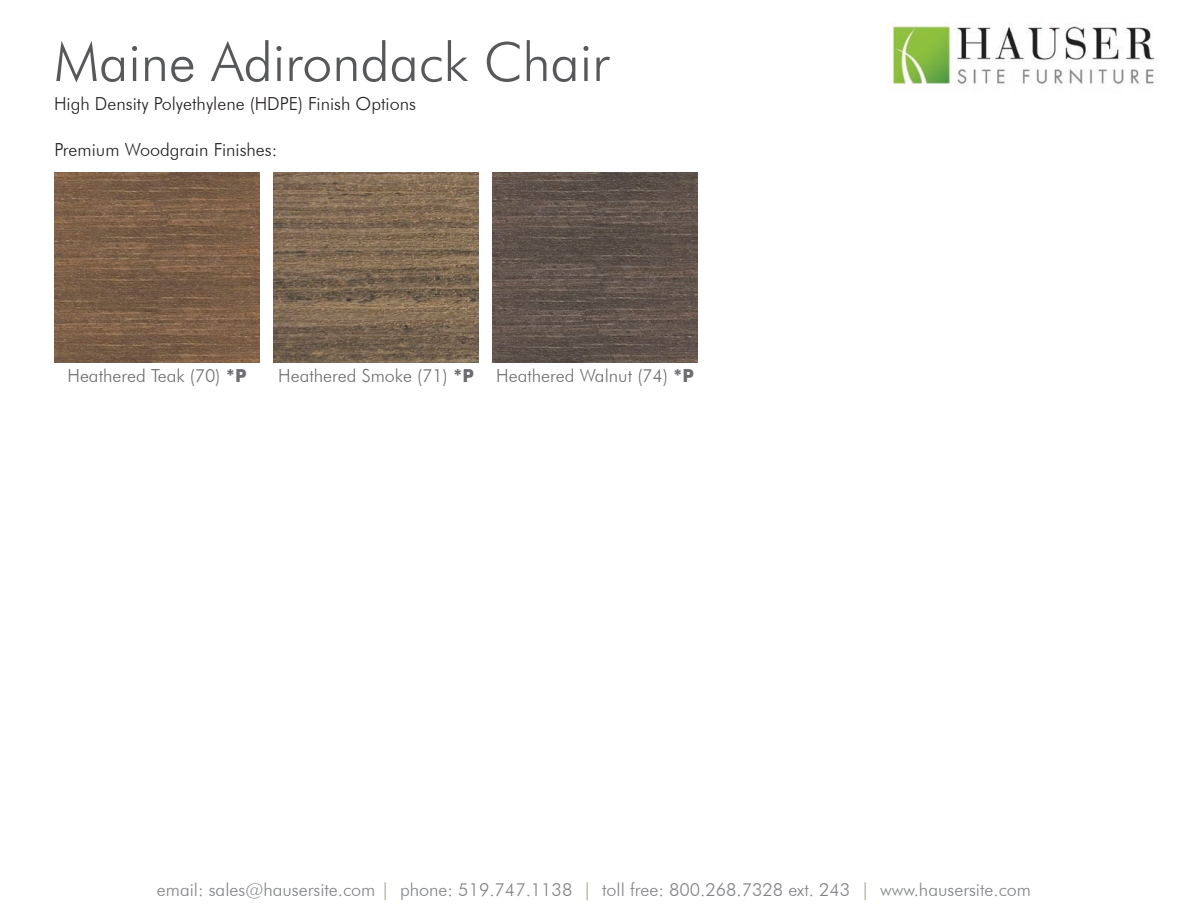
<style>
.page{position:relative;width:1188px;height:918px;background:#fff}
.page>*{position:absolute;margin:0;border:0;box-sizing:border-box;transform-origin:0 0}
.t1{font:300 54px "Futura BT";color:#57585a}
.t2{font:300 18px "Futura BT";color:#808285}
.t3{font:300 18px "Futura BT";color:#231f20}
.t4{font:300 18px "Futura BT";color:#6c6d70}
.s1{font-weight:700}
.s2{color:#87936a}
</style>
<div class="page">
<img style="left:55px;top:172px;width:204px;height:191px">
<img style="left:274px;top:172px;width:204px;height:191px">
<img style="left:493px;top:172px;width:204px;height:191px">
<img style="left:892px;top:25px;width:263px;height:60px">
<p class="t1" style="left:54px;top:29px;width:557px">Maine Adirondack Chair</p>
<p class="t3" style="left:54px;top:93px;width:364px">High Density Polyethylene (HDPE) Finish Options</p>
<p class="t3" style="left:55px;top:139px;width:224px">Premium Woodgrain Finishes:</p>
<p class="t4" style="left:67px;top:365px;width:181px">Heathered Teak (70) <span class="s1">*P</span></p>
<p class="t4" style="left:278px;top:365px;width:197px">Heathered Smoke (71) <span class="s1">*P</span></p>
<p class="t4" style="left:496px;top:365px;width:199px">Heathered Walnut (74) <span class="s1">*P</span></p>
<p class="t2" style="left:157px;top:879px;width:876px">email: sales@hausersite.com <span class="s2">|</span> phone: 519.747.1138 <span class="s2">|</span> toll free: 800.268.7328 ext. 243 <span class="s2">|</span> www.hausersite.com</p>
</div>
